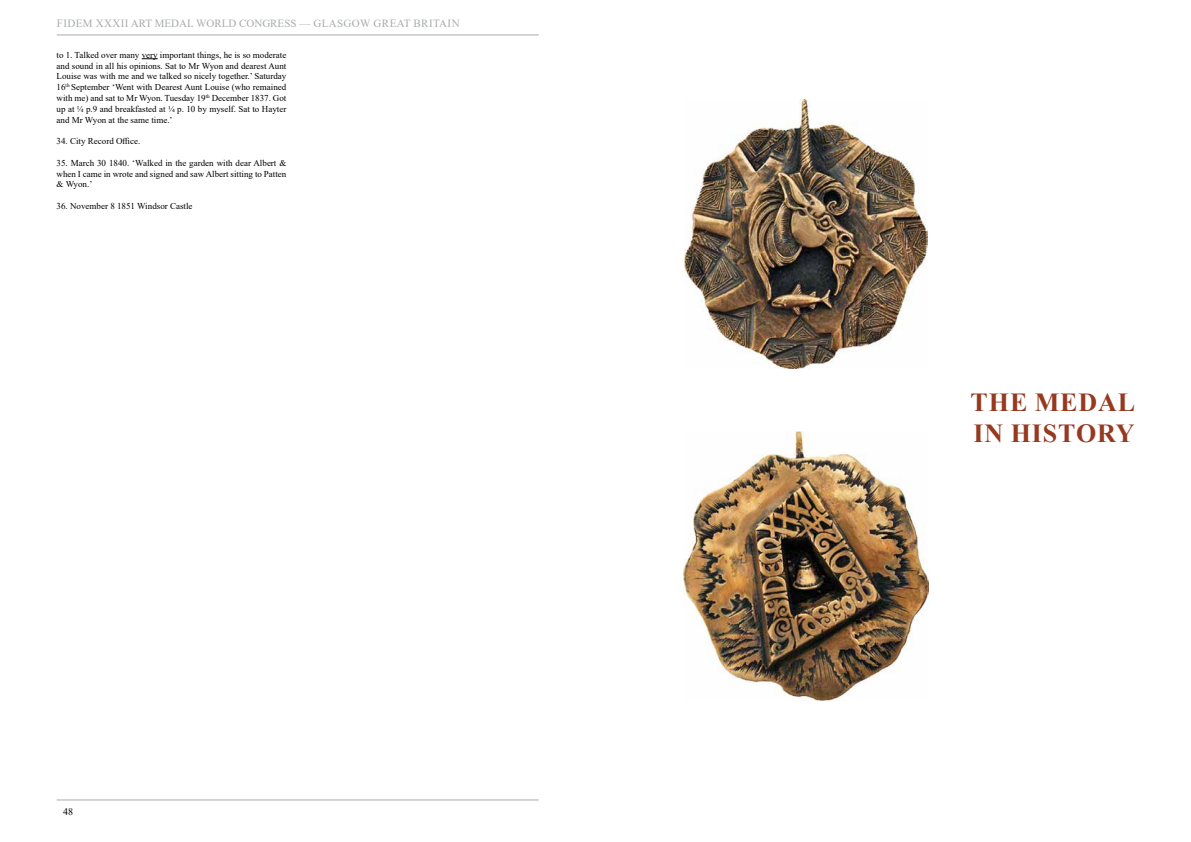
<style>
.page{position:relative;width:1191px;height:842px;background:#fff}
.page>*{position:absolute;margin:0;border:0;box-sizing:border-box;transform-origin:0 0}
.t1{font:700 26px/31.2px "Times New Roman";color:#95391f}
.t2{font:11px "Times New Roman";color:#a8aaad}
.t3{font:11px "Times New Roman";letter-spacing:.035em;color:#a8aaad}
.t4{font:10px "Times New Roman";color:#000}
.t5{font:9px/10.8px "Times New Roman";color:#000;text-align:justify}
</style>
<div class="page">
<hr style="left:57px;top:34px;width:482px;height:1px;background:#a8aaad">
<hr style="left:57px;top:799px;width:482px;height:1px;background:#a8aaad">
<svg style="left:142px;top:59px;width:16px;height:1px"></svg>
<img style="left:684px;top:99px;width:244px;height:270px">
<img style="left:683px;top:432px;width:246px;height:269px">
<p class="t3" style="left:57px;top:16px;width:107px">fidem xxxiI ART MED</p>
<p class="t2" style="left:179px;top:16px;width:144px">AL WORLD CONGRESS — glasgow</p>
<p class="t2" style="left:373px;top:16px;width:87px">great britain</p>
<p class="t5" style="left:57px;top:49px;width:231px">to 1. Talked over many very important things, he is so moderate and sound in all his opinions. Sat to Mr Wyon and dearest Aunt Louise was with me and we talked so nicely together.’ Saturday 16<sup>th</sup> September ‘Went with Dearest Aunt Louise (who remained with me) and sat to Mr Wyon. Tuesday 19<sup>th</sup> December 1837. Got up at ¼ p.9 and breakfasted at ¼ p. 10 by myself. Sat to Hayter and Mr Wyon at the same time.’</p>
<p class="t5" style="left:57px;top:135px;width:85px">34. City Record Office.</p>
<p class="t5" style="left:57px;top:157px;width:231px">35. March 30 1840. ‘Walked in the garden with dear Albert &amp; when I came in wrote and signed and saw Albert sitting to Patten &amp; Wyon.’</p>
<p class="t5" style="left:57px;top:200px;width:137px">36. November 8 1851 Windsor Castle</p>
<p class="t4" style="left:63px;top:804px;width:11px">48</p>
<p class="t1" style="left:970px;top:386px;width:85px">THE MEDAL<br>IN HISTOR</p>
<p class="t1" style="left:1116px;top:417px;width:20px">Y</p>
</div>
